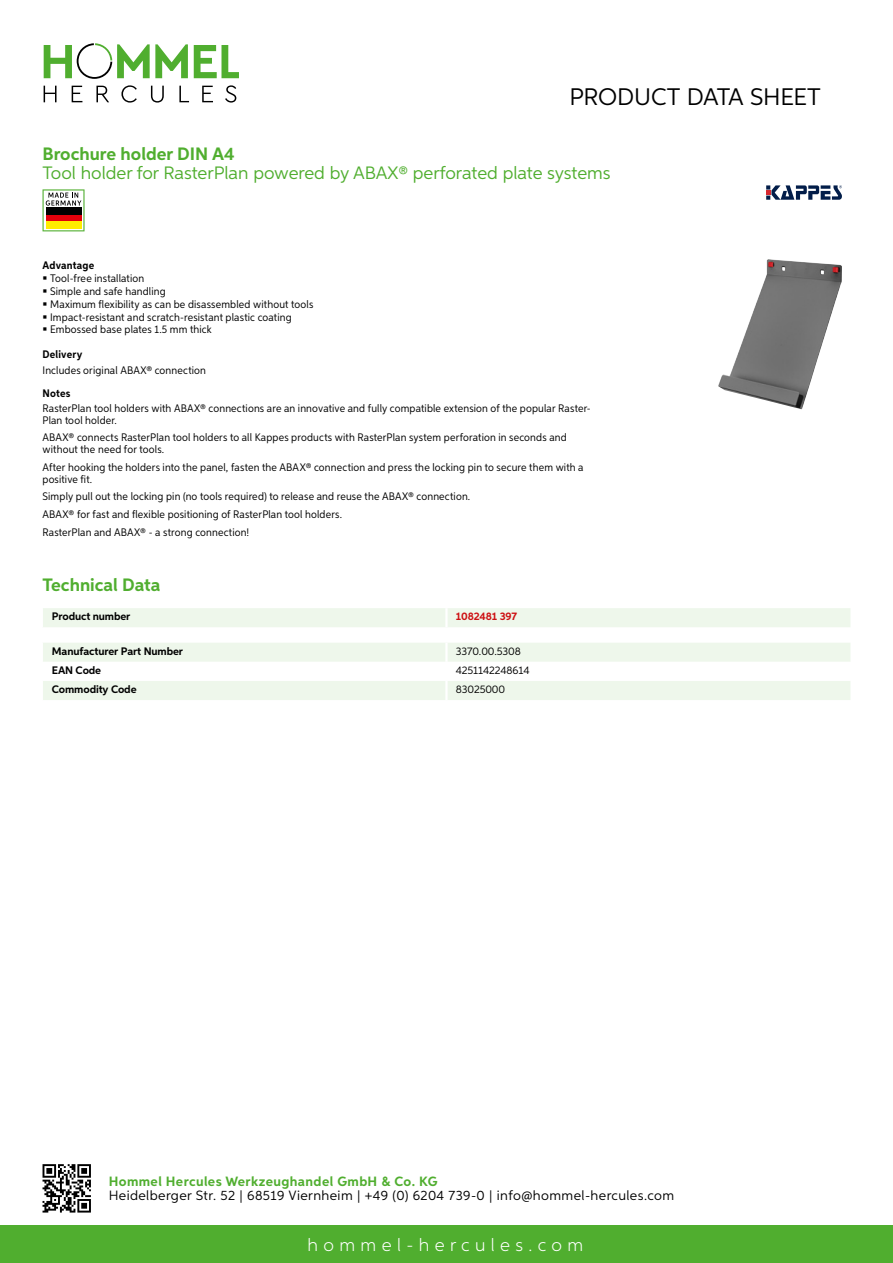
<style>
.page{position:relative;width:893px;height:1263px;background:#fff}
.page>*{position:absolute;margin:0;border:0;box-sizing:border-box;transform-origin:0 0}
.t1{font:24px "Aspira";letter-spacing:-.01em;color:#000}
.t2{font:18px "Aspira";color:#50ae2f}
.t3{font:700 18px "Aspira";color:#50ae2f}
.t4{font:300 18px "Aspira";letter-spacing:.3em;color:#fff}
.t5{font:13.5px "Aspira";letter-spacing:.03em;color:#000}
.t6{font:700 13.5px "Aspira";letter-spacing:.03em;color:#50ae2f}
.t7{font:10.95px/12.8px "Aspira Nar";letter-spacing:.015em;color:#000}
.t8{font:700 10.95px "Aspira";letter-spacing:-.01em;color:#000}
.t9{font:10.95px "Aspira";letter-spacing:-.01em;color:#000}
.t10{font:700 10.95px "Aspira Nar";letter-spacing:.015em;color:#000}
.t11{font:700 10.95px "Aspira";letter-spacing:-.01em;color:#cd1013}
</style>
<div class="page">
<div style="left:0;top:1226px;width:893px;height:37px;background:#50ae2f"></div>
<svg style="left:43px;top:1164px;width:48px;height:48px"></svg>
<svg style="left:194px;top:45px;width:45px;height:33px"></svg>
<svg style="left:44px;top:43px;width:144px;height:36px"></svg>
<svg style="left:44px;top:86px;width:13px;height:16px"></svg>
<svg style="left:72px;top:86px;width:10px;height:16px"></svg>
<svg style="left:96px;top:86px;width:13px;height:16px"></svg>
<svg style="left:121px;top:85px;width:16px;height:18px"></svg>
<svg style="left:151px;top:86px;width:13px;height:17px"></svg>
<svg style="left:179px;top:86px;width:10px;height:16px"></svg>
<svg style="left:202px;top:86px;width:11px;height:16px"></svg>
<svg style="left:225px;top:85px;width:11px;height:18px"></svg>
<div style="left:43px;top:608px;width:807px;height:19px;background:#eef7eb"></div>
<hr style="left:445px;top:608px;width:3px;height:19px;background:#fff">
<svg style="left:43px;top:643px;width:807px;height:57px"></svg>
<hr style="left:445px;top:681px;width:3px;height:19px;background:#fff">
<svg style="left:43px;top:189px;width:42px;height:42px"></svg>
<div style="left:46px;top:214px;width:35px;height:7px;background:#e3000b"></div>
<div style="left:46px;top:208px;width:35px;height:7px;background:#000"></div>
<div style="left:46px;top:221px;width:35px;height:7px;background:#ffed00"></div>
<img style="left:718px;top:259px;width:124px;height:150px">
<svg style="left:766px;top:185px;width:76px;height:15px"></svg>
<h1 class="t1" style="left:569px;top:82px;width:253px">Product data sh eet</h1>
<h2 class="t3" style="left:43px;top:142px;width:194px">Brochure holder DIN A4</h2>
<h2 class="t2" style="left:43px;top:162px;width:570px">Tool holder for RasterPlan powered by ABAX® perforated plate systems</h2>
<p class="t10" style="left:43px;top:259px;width:53px">Advantage</p>
<p class="t7" style="left:50px;top:272px;width:265px">Tool-free installation<br>Simple and safe handling<br>Maximum flexibility as can be disassembled without tools Impact-resistant and scratch-resistant plastic coating Embossed base plates 1.5 mm thick</p>
<p class="t10" style="left:43px;top:348px;width:41px">Delivery</p>
<p class="t7" style="left:43px;top:363px;width:165px">Includes original ABAX® connection</p>
<p class="t10" style="left:43px;top:386px;width:29px">Notes</p>
<p class="t7" style="left:43px;top:402px;width:550px;line-height:12px">RasterPlan tool holders with ABAX® connections are an innovative and fully compatible extension of the popular Raster-<br>Plan tool holder.</p>
<p class="t7" style="left:43px;top:431px;width:526px;line-height:12px">ABAX® connects RasterPlan tool holders to all Kappes products with RasterPlan system perforation in seconds and without the need for tools.</p>
<p class="t7" style="left:43px;top:461px;width:543px;line-height:12px">After hooking the holders into the panel, fasten the ABAX® connection and press the locking pin to secure them with a positive fit.</p>
<p class="t7" style="left:43px;top:488px;width:429px;line-height:17.5px">Simply pull out the locking pin (no tools required) to release and reuse the ABAX® connection.<br>ABAX® for fast and flexible positioning of RasterPlan tool holders.<br>RasterPlan and ABAX® - a strong connection!</p>
<h2 class="t3" style="left:43px;top:574px;width:120px">Technical Data</h2>
<p class="t8" style="left:52px;top:610px;width:80px">Product number</p>
<p class="t11" style="left:456px;top:610px;width:63px">1082481 397</p>
<p class="t8" style="left:52px;top:644px;width:133px">Manufacturer Part Number</p>
<p class="t9" style="left:456px;top:644px;width:66px">3370.00.5308</p>
<p class="t8" style="left:52px;top:663px;width:51px">EAN Code</p>
<p class="t9" style="left:456px;top:663px;width:75px">4251142248614</p>
<p class="t8" style="left:52px;top:682px;width:86px">Commodity Code</p>
<p class="t9" style="left:456px;top:682px;width:51px">83025000</p>
<p class="t6" style="left:109px;top:1172px;width:330px">Hommel Hercules Werkzeughandel GmbH &amp; Co. KG</p>
<p class="t5" style="left:109px;top:1187px;width:567px">Heidelberger Str. 52 | 68519 Viernheim | +49 (0) 6204 739-0 | info@hommel-hercules.com</p>
<h2 class="t4" style="left:307px;top:1234px;width:277px">hommel-hercules.com</h2>
</div>
